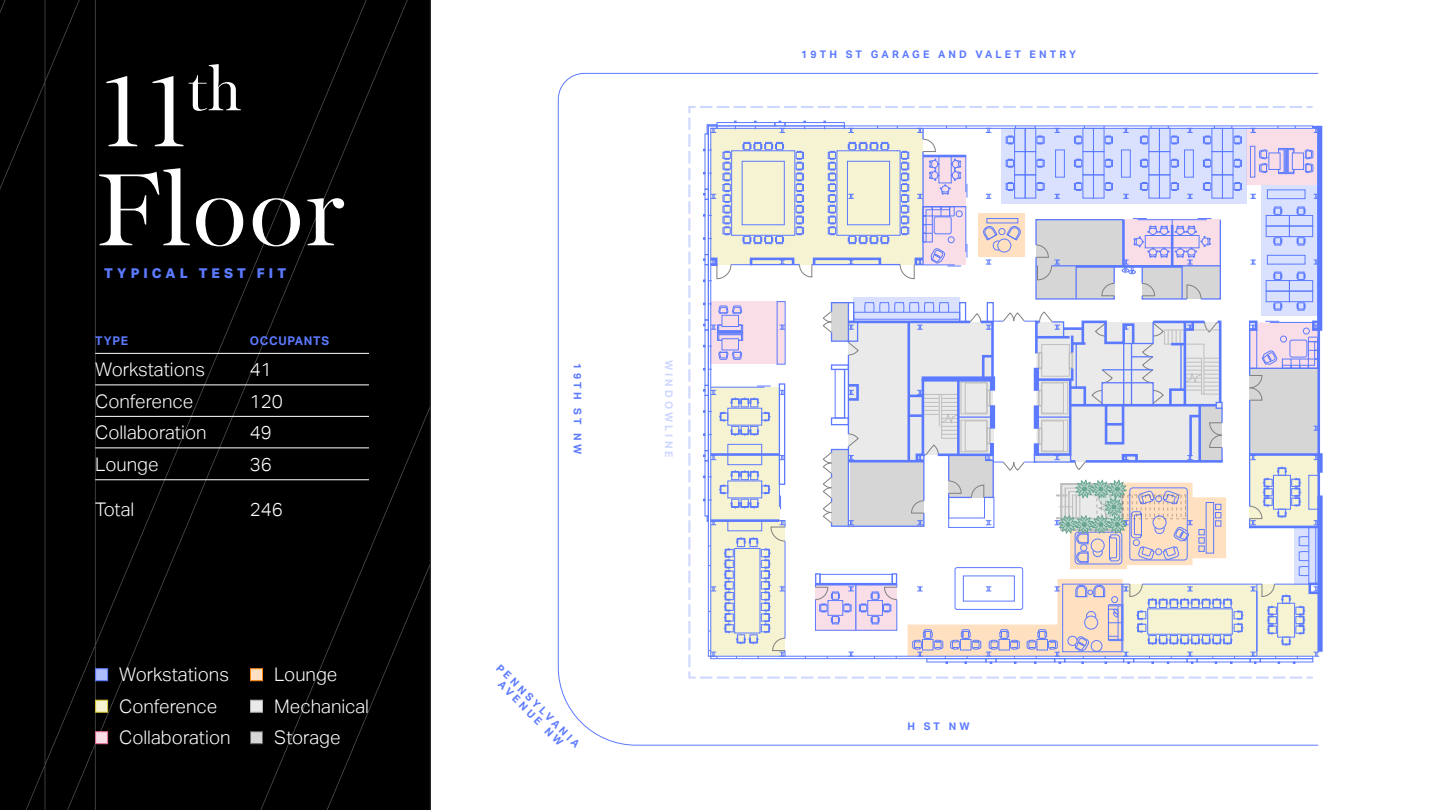
<style>
.page{position:relative;width:1440px;height:810px;background:#fff}
.page>*{position:absolute;margin:0;border:0;box-sizing:border-box;transform-origin:0 0}
.t1{font:105px/99px "PF Regal Display Pro";color:#fff}
.t2{font:300 18.75px/31.5px "Aktiv Grotesk";color:#fff}
.t3{font:800 13.5px "Aktiv Grotesk";letter-spacing:.3em;color:#5c7aff}
.t4{font:700 12px "Aktiv Grotesk";letter-spacing:.06em;color:#5c7aff}
.t5{font:700 10.5px/10.5px "Aktiv Grotesk";letter-spacing:.3em;color:#5c7aff;text-align:center}
.t6{font:700 10.5px "Aktiv Grotesk";letter-spacing:.3em;color:#ced7ff}
</style>
<div class="page">
<div style="left:408px;top:0;width:22px;height:810px;background:#000"></div>
<div style="left:0;top:0;width:408px;height:810px;background:#000"></div>
<hr style="left:95px;top:353px;width:274px;height:1px;background:#fff">
<hr style="left:95px;top:385px;width:274px;height:1px;background:#fff">
<hr style="left:95px;top:416px;width:274px;height:1px;background:#fff">
<hr style="left:95px;top:448px;width:274px;height:1px;background:#fff">
<hr style="left:95px;top:480px;width:274px;height:1px;background:#fff">
<div style="left:95px;top:668px;width:13px;height:13px;background:#adbcff;border:1px solid #5c7aff"></div>
<div style="left:95px;top:700px;width:13px;height:13px;background:#f6f4d2;border:1px solid #d8cc34"></div>
<div style="left:95px;top:731px;width:13px;height:13px;background:#fadee8;border:1px solid #e86a92"></div>
<div style="left:250px;top:668px;width:13px;height:13px;background:#ffe0c2;border:1px solid #f81"></div>
<div style="left:250px;top:700px;width:13px;height:13px;background:#eaeaea;border:1px solid #b3b3b3"></div>
<div style="left:250px;top:731px;width:13px;height:13px;background:#d6d6d6;border:1px solid #666"></div>
<svg style="left:558px;top:73px;width:761px;height:673px"></svg>
<div style="left:1317px;top:126px;width:5px;height:205px;background:#5c7aff"></div>
<div style="left:1317px;top:453px;width:6px;height:20px;background:#5c7aff"></div>
<div style="left:1317px;top:495px;width:6px;height:157px;background:#5c7aff"></div>
<svg style="left:687px;top:105px;width:634px;height:575px"></svg>
<h1 class="t1" style="left:95px;top:63px;width:251px">11<sup>th<br></sup>Floor</h1>
<p class="t3" style="left:104px;top:266px;width:183px">TYPICAL TEST FIT</p>
<p class="t4" style="left:95px;top:333px;width:34px">TYPE</p>
<p class="t4" style="left:250px;top:333px;width:81px">OCCUPANTS</p>
<p class="t2" style="left:95px;top:354px;width:111px">Workstations</p>
<p class="t2" style="left:250px;top:354px;width:24px">41</p>
<p class="t2" style="left:95px;top:385px;width:100px">Conference</p>
<p class="t2" style="left:250px;top:385px;width:35px">120</p>
<p class="t2" style="left:95px;top:417px;width:113px">Collaboration</p>
<p class="t2" style="left:250px;top:417px;width:24px">49</p>
<p class="t2" style="left:95px;top:448px;width:65px">Lounge</p>
<p class="t2" style="left:250px;top:448px;width:24px">36</p>
<p class="t2" style="left:95px;top:493px;width:41px">Total</p>
<p class="t2" style="left:250px;top:493px;width:35px">246</p>
<p class="t2" style="left:119px;top:659px;width:113px">Workstations<br>Conference<br>Collaboration</p>
<p class="t2" style="left:274px;top:659px;width:96px">Lounge<br>Mechanical<br>Storage</p>
<p class="t5" style="left:583px;top:363px;width:92px;rotate:90deg">19TH ST NW</p>
<p class="t6" style="left:675px;top:360px;width:100px;rotate:90deg">WINDOWLINE</p>
<p class="t5" style="left:502px;top:662px;width:114px;rotate:45deg">PENNSYLVANIA<br>AVENUE NW</p>
<p class="t5" style="left:801px;top:49px;width:276px">19TH ST GARAGE AND VALET ENTRY</p>
<p class="t5" style="left:908px;top:721px;width:64px">H ST NW</p>
</div>
